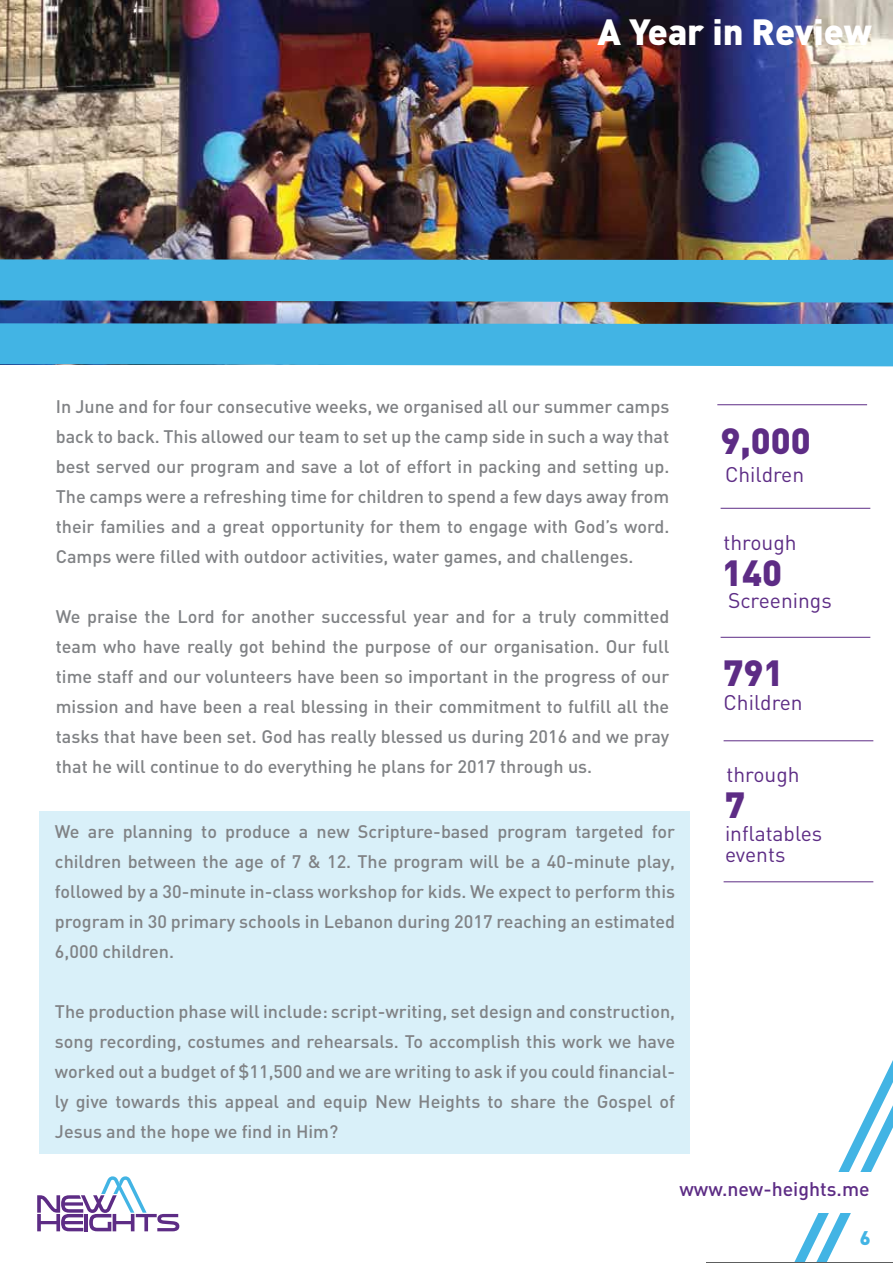
<style>
.page{position:relative;width:893px;height:1263px;background:#fff}
.page>*{position:absolute;margin:0;border:0;box-sizing:border-box;transform-origin:0 0}
.t1{font:900 36px "DIN";color:#fff}
.t2{font:900 36px "DIN";color:#5d2c85}
.t3{font:21px/21px "DIN";color:#5d2c85}
.t4{font:500 19.5px "DIN";color:#5d2c85}
.t5{font:900 19.5px "DIN";color:#42b4e4}
.t6{font:500 18px/30px "DIN";color:#808285;text-align:justify}
</style>
<div class="page">
<div style="left:39px;top:811px;width:650px;height:343px;background:#d9f0f9"></div>
<svg style="left:794px;top:1060px;width:99px;height:202px"></svg>
<div style="left:525px;top:1172px;width:368px;height:40px;background:#fff"></div>
<svg style="left:37px;top:1176px;width:142px;height:55px"></svg>
<hr style="left:706px;top:1262px;width:187px;height:1px;background:#5d5e5e">
<img style="left:0;top:0;width:893px;height:323px">
<div style="left:0;top:259px;width:893px;height:44px;background:#42b4e4"></div>
<svg style="left:0;top:323px;width:893px;height:44px;background:#48b4e2"></svg>
<hr style="left:721px;top:508px;width:149px;height:1px;background:#5d2c85">
<hr style="left:721px;top:637px;width:149px;height:1px;background:#5d2c85">
<hr style="left:724px;top:740px;width:149px;height:1px;background:#5d2c85">
<hr style="left:724px;top:881px;width:149px;height:1px;background:#5d2c85">
<hr style="left:717px;top:404px;width:150px;height:1px;background:#5d2c85">
<h1 class="t1" style="left:597px;top:8px;width:276px">A Year in Review</h1>
<p class="t6" style="left:56px;top:391px;width:615px">In June and for four consecutive weeks, we organised all our summer camps back to back. This allowed our team to set up the camp side in such a way that best served our program and save a lot of effort in packing and setting up.<br>The camps were a refreshing time for children to spend a few days away from their families and a great opportunity for them to engage with God’s word.<br>Camps were filled with outdoor activities, water games, and challenges.</p>
<p class="t6" style="left:56px;top:601px;width:615px">We praise the Lord for another successful year and for a truly committed team who have really got behind the purpose of our organisation. Our full time staff and our volunteers have been so important in the progress of our mission and have been a real blessing in their commitment to fulfill all the tasks that have been set. God has really blessed us during 2016 and we pray that he will continue to do everything he plans for 2017 through us.</p>
<p class="t6" style="left:55px;top:816px;width:622px">We are planning to produce a new Scripture-based program targeted for children between the age of 7 &amp; 12. The program will be a 40-minute play, followed by a 30-minute in-class workshop for kids. We expect to perform this program in 30 primary schools in Lebanon during 2017 reaching an estimated 6,000 children.</p>
<p class="t6" style="left:55px;top:996px;width:622px">The production phase will include: script-writing, set design and construction, song recording, costumes and rehearsals. To accomplish this work we have worked out a budget of $11,500 and we are writing to ask if you could financial&shy;ly give towards this appeal and equip New Heights to share the Gospel of Jesus and the hope we find in Him?</p>
<h1 class="t2" style="left:720px;top:416px;width:92px">9,000</h1>
<p class="t3" style="left:725px;top:464px;width:81px">Children</p>
<p class="t3" style="left:723px;top:531px;width:75px">through</p>
<p class="t3" style="left:728px;top:590px;width:105px">Screenings</p>
<h1 class="t2" style="left:722px;top:548px;width:62px">140</h1>
<h1 class="t2" style="left:723px;top:649px;width:62px">791</h1>
<p class="t3" style="left:723px;top:692px;width:81px">Children</p>
<p class="t3" style="left:726px;top:764px;width:75px">through</p>
<h1 class="t2" style="left:725px;top:781px;width:22px">7</h1>
<p class="t3" style="left:725px;top:822px;width:99px">inflatables events</p>
<p class="t4" style="left:679px;top:1177px;width:192px">www.new-heights.me</p>
<p class="t5" style="left:860px;top:1225px;width:12px">6</p>
</div>
